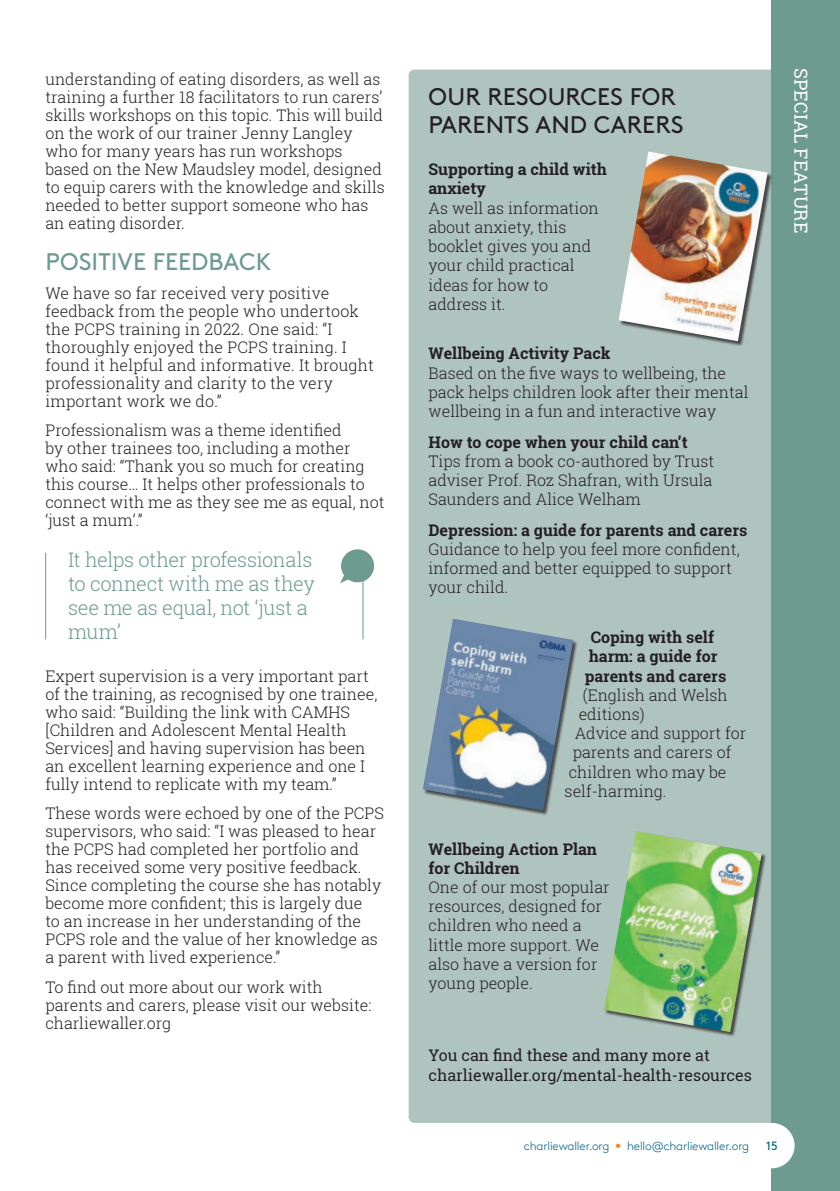
<style>
.page{position:relative;width:840px;height:1191px;background:#fff}
.page>*{position:absolute;margin:0;border:0;box-sizing:border-box;transform-origin:0 0}
.t1{font:24px/28.8px "Brown";letter-spacing:.005em;color:#231f20}
.t2{font:24px "Brown";letter-spacing:.005em;color:#6d9b8f}
.InlineQuote_Teal{font:300 20px/24px "Roboto Slab";letter-spacing:-.015em;color:#6d9b8f}
.SidebarTitle_Rev{font:18px "Roboto Slab";letter-spacing:.015em;color:#fff}
.t3{font:300 16px/18px "Roboto Slab";color:#231f20}
.t4{font:700 16px/19.2px "Roboto Slab";color:#231f20}
.t5{font:16px/19.2px "Roboto Slab";color:#231f20}
.t6{font:300 12px "Brown";letter-spacing:-.015em;color:#006387}
.t7{font:12px "Brown";color:#006387}
.s1{font-weight:700}
.s2{color:#f5842a}
</style>
<div class="page">
<div style="left:408px;top:70px;width:363px;height:1053px;background:#b0c4bf"></div>
<div style="left:771px;top:0;width:68px;height:1191px;background:#6d9b8f"></div>
<div style="left:748px;top:1123px;width:46px;height:45px;background:#fff;border-radius:50%"></div>
<svg style="left:340px;top:549px;width:34px;height:34px"></svg>
<hr style="left:45px;top:552px;width:1px;height:87px;background:#6d9b8f">
<hr style="left:362px;top:552px;width:1px;height:87px;background:#6d9b8f">
<div style="left:604px;top:831px;width:162px;height:206px;background:#231f20;opacity:.75"></div>
<img style="left:604px;top:831px;width:157px;height:201px">
<div style="left:618px;top:152px;width:154px;height:194px;background:#231f20;opacity:.75"></div>
<img style="left:618px;top:152px;width:149px;height:189px">
<div style="left:422px;top:619px;width:156px;height:196px;background:#231f20;opacity:.75"></div>
<img style="left:422px;top:618px;width:151px;height:192px">
<p class="t3" style="left:45px;top:70px;width:341px">understanding of eating disorders, as well as training a further 18 facilitators to run carers’ skills workshops on this topic. This will build on the work of our trainer Jenny Langley who for many years has run workshops based on the New Maudsley model, designed to equip carers with the knowledge and skills needed to better support someone who has an eating disorder.</p>
<p class="t2" style="left:45px;top:243px;width:227px">POSITIVE FEEDBACK</p>
<p class="t3" style="left:45px;top:284px;width:329px">We have so far received very positive feedback from the people who undertook the PCPS training in 2022. One said: “I thoroughly enjoyed the PCPS training. I found it helpful and informative. It brought professionality and clarity to the very important work we do.”</p>
<p class="t3" style="left:45px;top:421px;width:340px">Professionalism was a theme identified<br>by other trainees too, including a mother who said: “Thank you so much for creating this course… It helps other professionals to connect with me as they see me as equal, not ‘just a mum’.”</p>
<p class="InlineQuote_Teal" style="left:68px;top:547px;width:248px">It helps other professionals to connect with me as they see me as equal, not ‘just a mum’</p>
<p class="t3" style="left:45px;top:666px;width:333px">Expert supervision is a very important part of the training, as recognised by one trainee, who said: “Building the link with CAMHS [Children and Adolescent Mental Health Services] and having supervision has been an excellent learning experience and one I fully intend to replicate with my team.”</p>
<p class="t3" style="left:45px;top:804px;width:340px">These words were echoed by one of the PCPS supervisors, who said: “I was pleased to hear the PCPS had completed her portfolio and has received some very positive feedback.<br>Since completing the course she has notably become more confident; this is largely due<br>to an increase in her understanding of the PCPS role and the value of her knowledge as a parent with lived experience.”</p>
<p class="t3" style="left:45px;top:977px;width:327px">To find out more about our work with parents and carers, please visit our website: charliewaller.org</p>
<p class="t1" style="left:428px;top:80px;width:256px">OUR RESOURCES FOR<br>PARENTS AND CARERS</p>
<p class="t4" style="left:428px;top:160px;width:180px">Supporting a child with anxiety</p>
<p class="t3" style="left:428px;top:198px;width:172px;line-height:19.2px">As well as information about anxiety, this booklet gives you and your child practical ideas for how to address it.</p>
<p class="t4" style="left:428px;top:344px;width:183px">Wellbeing Activity Pack</p>
<p class="t3" style="left:428px;top:363px;width:321px;line-height:19.2px">Based on the five ways to wellbeing, the pack helps children look after their mental wellbeing in a fun and interactive way</p>
<p class="t4" style="left:428px;top:432px;width:260px">How to cope when your child can’t</p>
<p class="t3" style="left:428px;top:451px;width:287px;line-height:19.2px;text-align:justify">Tips from a book co-authored by Trust adviser Prof. Roz Shafran, with Ursula Saunders and Alice Welham</p>
<p class="t3" style="left:428px;top:520px;width:320px;line-height:19.2px"><span class="s1">Depression: a guide for parents and carers </span>Guidance to help you feel more confident, informed and better equipped to support your child.</p>
<p class="t4" style="left:590px;top:627px;width:125px">Coping with self</p>
<p class="t4" style="left:588px;top:647px;width:130px">harm: a guide for</p>
<p class="t4" style="left:584px;top:666px;width:143px">parents and carers</p>
<p class="t3" style="left:582px;top:685px;width:146px">(English and Welsh</p>
<p class="t3" style="left:578px;top:705px;width:68px">editions)</p>
<p class="t3" style="left:574px;top:724px;width:173px">Advice and support for</p>
<p class="t3" style="left:572px;top:743px;width:160px">parents and carers of</p>
<p class="t3" style="left:568px;top:762px;width:159px">children who may be</p>
<p class="t3" style="left:564px;top:781px;width:103px">self-harming.</p>
<p class="t4" style="left:428px;top:839px;width:170px">Wellbeing Action Plan for Children</p>
<p class="t3" style="left:428px;top:877px;width:182px;line-height:19.2px">One of our most popular resources, designed for children who need a little more support. We also have a version for young people.</p>
<p class="t5" style="left:428px;top:1045px;width:325px">You can find these and many more at charliewaller.org/mental-health-resources</p>
<p class="SidebarTitle_Rev" style="left:813px;top:68px;width:167px;rotate:90deg">SPECIAL FEATURE</p>
<p class="t6" style="left:523px;top:1137px;width:227px">charliewaller.org <span class="s2">•</span> hello@charliewaller.org</p>
<p class="t7" style="left:765px;top:1136px;width:13px">15</p>
</div>
